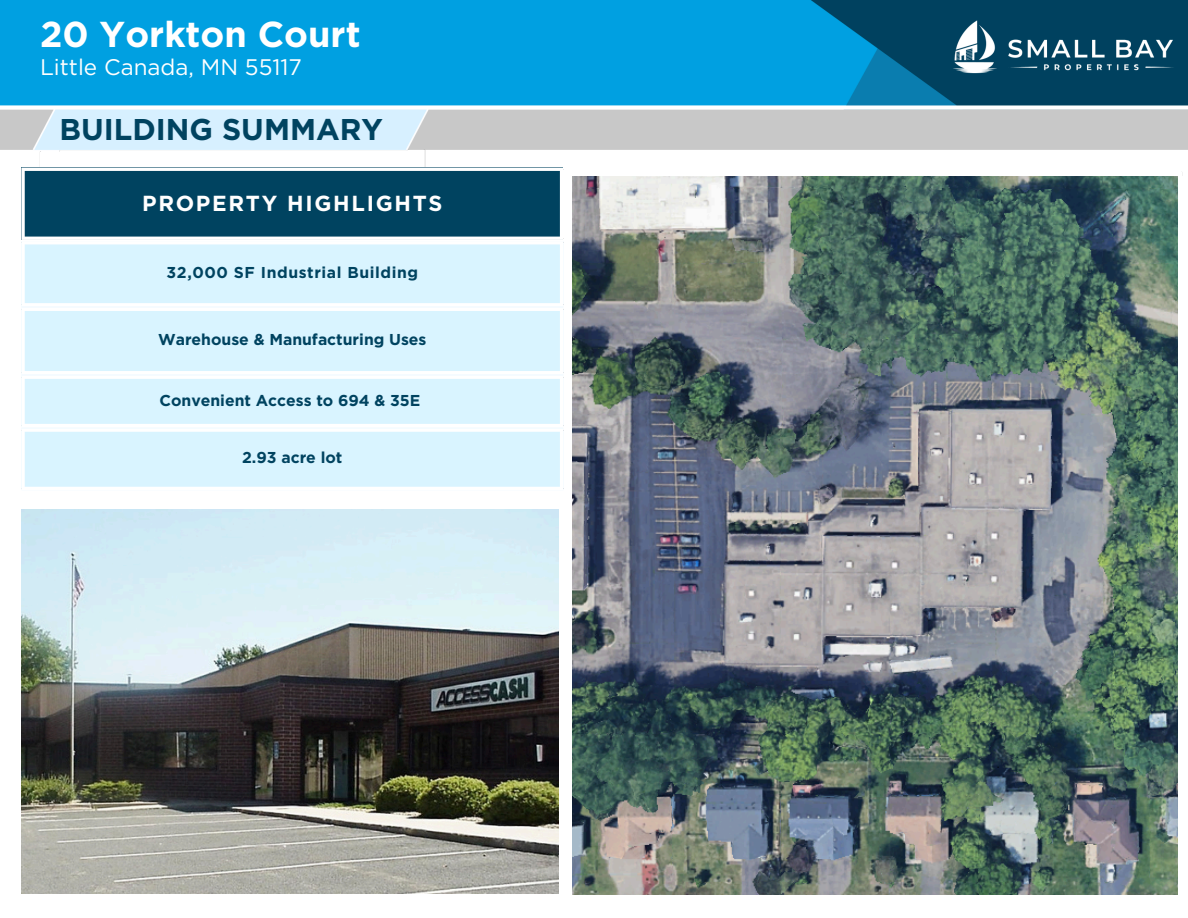
<style>
.page{position:relative;width:1188px;height:918px;background:#fff}
.page>*{position:absolute;margin:0;border:0;box-sizing:border-box;transform-origin:0 0}
.t1{font:700 36px "Gotham";color:#fff}
.t2{font:700 30px "Gotham";color:#004360}
.t3{font:22.5px "Gotham";color:#fff}
.t4{font:700 21.75px "Gotham";letter-spacing:.08em;color:#fff}
.t5{font:700 15.75px "Gotham";color:#004360}
.t6{font:700 15.75px "Gotham";letter-spacing:.035em;color:#004360}
</style>
<div class="page">
<img style="left:0;top:0;width:1188px;height:176px">
<div style="left:21px;top:168px;width:542px;height:72px;background:#004360"></div>
<div style="left:25px;top:244px;width:535px;height:243px;background:#d9f4ff"></div>
<svg style="left:21px;top:171px;width:4px;height:66px"></svg>
<hr style="left:560px;top:171px;width:3px;height:66px;background:#fff">
<hr style="left:21px;top:168px;width:542px;height:3px;background:#fff">
<hr style="left:21px;top:237px;width:542px;height:3px;background:#fff">
<hr style="left:21px;top:303px;width:542px;height:3px;background:#fff">
<hr style="left:21px;top:308px;width:542px;height:3px;background:#fff">
<hr style="left:21px;top:371px;width:542px;height:3px;background:#fff">
<hr style="left:21px;top:376px;width:542px;height:3px;background:#fff">
<hr style="left:21px;top:424px;width:542px;height:3px;background:#fff">
<hr style="left:21px;top:428px;width:542px;height:4px;background:#fff">
<img style="left:21px;top:509px;width:538px;height:385px">
<img style="left:573px;top:176px;width:605px;height:718px">
<p class="t1" style="left:40px;top:12px;width:322px">20 Yorkton Court</p>
<p class="t3" style="left:40px;top:54px;width:263px">Little Canada, MN 55117</p>
<p class="t2" style="left:59px;top:111px;width:325px">BUILDING SUMMARY</p>
<h1 class="t4" style="left:142px;top:191px;width:302px">PROPERTY HIGHLIGHTS</h1>
<p class="t6" style="left:167px;top:263px;width:253px">32,000 SF Industrial Building</p>
<h2 class="t5" style="left:158px;top:330px;width:270px">Warehouse &amp; Manufacturing Uses</h2>
<p class="t5" style="left:159px;top:391px;width:263px">Convenient Access to 694 &amp; 35E</p>
<p class="t5" style="left:242px;top:448px;width:102px">2.93 acre lot</p>
</div>
